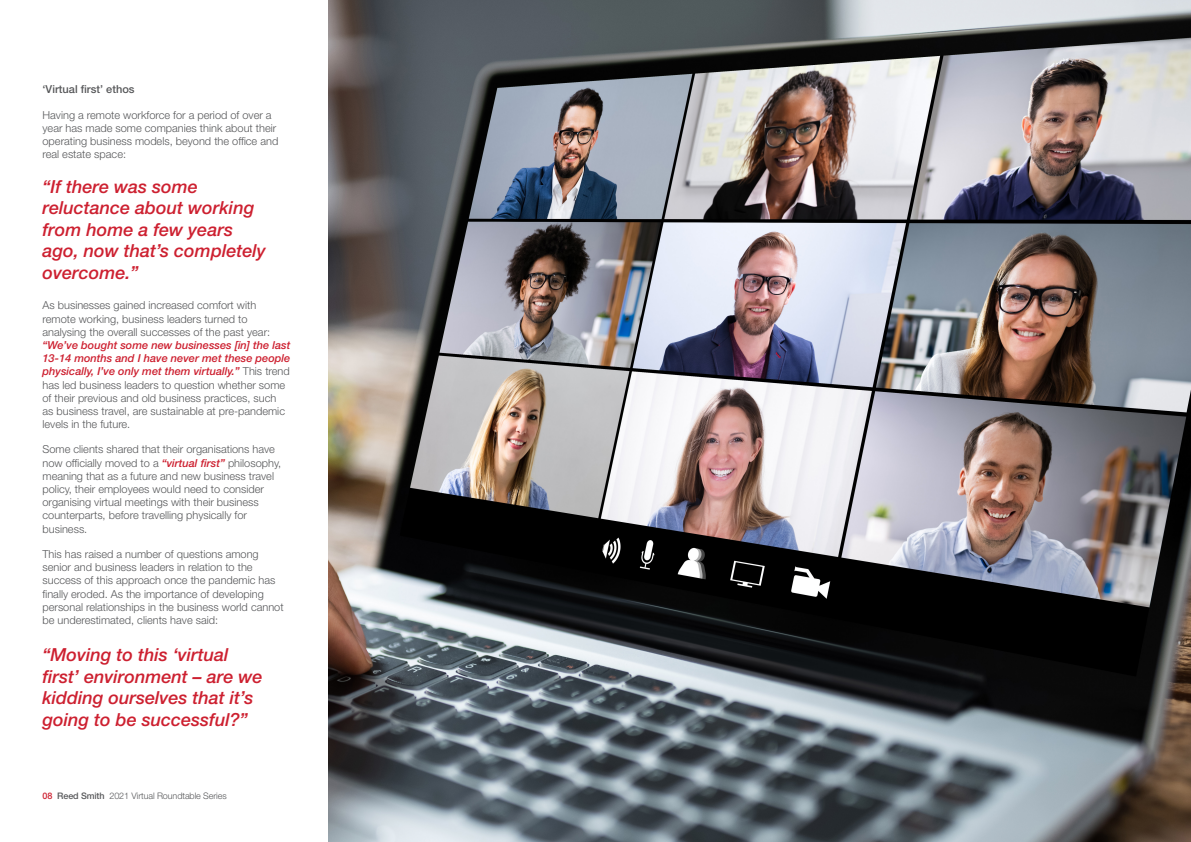
<style>
.page{position:relative;width:1191px;height:842px;background:#fff}
.page>*{position:absolute;margin:0;border:0;box-sizing:border-box;transform-origin:0 0}
.Body{font:italic 500 18px/21.6px "Helvetica Neue LT Std";color:#cd2030}
.RS_Body_Text{font:300 11px/13.2px "Helvetica Neue LT Std";color:#57585a}
.RS_Body_Text-2{font:500 11px "Helvetica Neue LT Std";color:#57585a}
.t1{font:300 9px "Helvetica Neue LT Std";letter-spacing:-.01em;color:#57585a}
.s1{font-weight:500;font-style:italic;color:#cd2030}
.s2{font-weight:500;color:#cd2030}
.s3{font-weight:500}
</style>
<div class="page">
<img style="left:329px;top:0;width:862px;height:842px">
<p class="RS_Body_Text-2" style="left:43px;top:83px;width:94px">‘Virtual first’ ethos</p>
<p class="RS_Body_Text" style="left:43px;top:108px;width:237px">Having a remote workforce for a period of over a year has made some companies think about their operating business models, beyond the office and real estate space:</p>
<p class="Body" style="left:43px;top:175px;width:225px">“If there was some reluctance about working from home a few years ago, now that’s completely overcome.”</p>
<p class="RS_Body_Text" style="left:43px;top:299px;width:249px">As businesses gained increased comfort with remote working, business leaders turned to analysing the overall successes of the past year: <span class="s1">“We’ve bought some new businesses [in] the last 13-14 months and I have never met these people physically, I’ve only met them virtually.”</span> This trend has led business leaders to question whether some of their previous and old business practices, such<br>as business travel, are sustainable at pre-pandemic levels in the future.</p>
<p class="RS_Body_Text" style="left:43px;top:443px;width:240px">Some clients shared that their organisations have now officially moved to a <span class="s1">“virtual first”</span> philosophy, meaning that as a future and new business travel policy, their employees would need to consider organising virtual meetings with their business counterparts, before travelling physically for business.</p>
<p class="RS_Body_Text" style="left:43px;top:547px;width:243px">This has raised a number of questions among senior and business leaders in relation to the success of this approach once the pandemic has finally eroded. As the importance of developing personal relationships in the business world cannot be underestimated, clients have said:</p>
<p class="Body" style="left:43px;top:644px;width:222px">“Moving to this ‘virtual first’ environment – are we kidding ourselves that it’s going to be successful?”</p>
<p class="t1" style="left:43px;top:791px;width:186px"><span class="s2">08</span> <span class="s3">Reed Smith</span> 2021 Virtual Roundtable Series</p>
</div>
